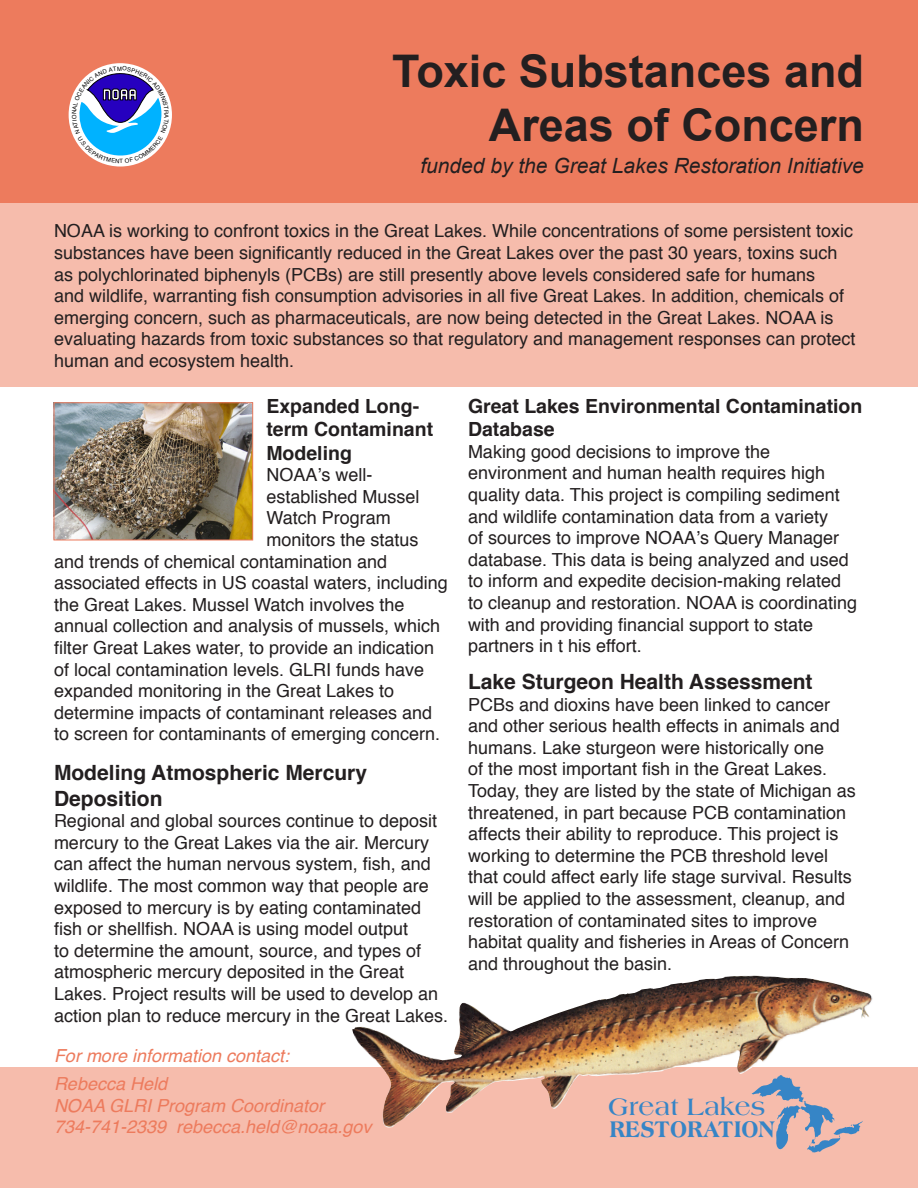
<style>
.page{position:relative;width:918px;height:1188px;background:#fff}
.page>*{position:absolute;margin:0;border:0;box-sizing:border-box;transform-origin:0 0}
.t1{font:700 45px "Arial";color:#231f20}
.t2{font:700 25.5px "Americana Std";color:#3685c6}
.t3{font:800 24.3px "Americana Std";color:#3685c6;scale:.84 1}
.t4{font:700 21px/25.2px "Helvetica";color:#231f20}
.t5{font:italic 21px "Arial";color:#231f20}
.t6{font:700 19.5px/23.4px "Helvetica";color:#231f20}
.t7{font:18px/21.6px "Helvetica";color:#231f20}
.t8{font:italic 18px "Helvetica";color:#ed7b5d}
</style>
<div class="page">
<div style="left:0;top:1068px;width:918px;height:120px;background:#f6bcac"></div>
<div style="left:0;top:202px;width:918px;height:185px;background:#f6bcac"></div>
<div style="left:0;top:0;width:918px;height:202px;background:#ed7b5d"></div>
<div style="left:69px;top:63px;width:103px;height:104px;background:#fff;border-radius:50%"></div>
<svg style="left:776px;top:1129px;width:84px;height:23px"></svg>
<img style="left:352px;top:976px;width:524px;height:153px">
<img style="left:56px;top:405px;width:195px;height:133px">
<div style="left:54px;top:403px;width:199px;height:137px;border:1px solid #ed7b5d"></div>
<svg style="left:72px;top:66px;width:97px;height:97px"></svg>
<p class="t1" style="left:392px;top:41px;width:473px">Toxic Substances and</p>
<p class="t1" style="left:489px;top:95px;width:377px">Areas of Concern</p>
<p class="t5" style="left:420px;top:152px;width:445px">funded by the Great Lakes Restoration Initiative</p>
<p class="t7" style="left:54px;top:221px;width:803px">NOAA is working to confront toxics in the Great Lakes. While concentrations of some persistent toxic substances have been significantly reduced in the Great Lakes over the past 30 years, toxins such as polychlorinated biphenyls (PCBs) are still presently above levels considered safe for humans<br>and wildlife, warranting fish consumption advisories in all five Great Lakes. In addition, chemicals of emerging concern, such as pharmaceuticals, are now being detected in the Great Lakes. NOAA is evaluating hazards from toxic substances so that regulatory and management responses can protect human and ecosystem health.</p>
<p class="t6" style="left:266px;top:395px;width:168px">Expanded Long&shy;term Contaminant<br>Modeling</p>
<p class="t7" style="left:266px;top:465px;width:108px">NOAA’s well-</p>
<p class="t7" style="left:266px;top:486px;width:155px">established Mussel</p>
<p class="t7" style="left:266px;top:508px;width:126px">Watch Program</p>
<p class="t7" style="left:266px;top:530px;width:154px">monitors the status</p>
<p class="t7" style="left:54px;top:551px;width:335px">and trends of chemical contamination and</p>
<p class="t7" style="left:54px;top:573px;width:395px">associated effects in US coastal waters, including</p>
<p class="t7" style="left:54px;top:594px;width:352px">the Great Lakes. Mussel Watch involves the</p>
<p class="t7" style="left:54px;top:616px;width:388px">annual collection and analysis of mussels, which</p>
<p class="t7" style="left:54px;top:638px;width:382px">filter Great Lakes water, to provide an indication</p>
<p class="t7" style="left:54px;top:659px;width:372px">of local contamination levels. GLRI funds have</p>
<p class="t7" style="left:54px;top:681px;width:342px">expanded monitoring in the Great Lakes to</p>
<p class="t7" style="left:54px;top:702px;width:380px">determine impacts of contaminant releases and</p>
<p class="t7" style="left:54px;top:724px;width:388px">to screen for contaminants of emerging concern.</p>
<p class="t4" style="left:54px;top:761px;width:315px">Modeling Atmospheric Mercury<br>Deposition</p>
<p class="t7" style="left:54px;top:811px;width:396px">Regional and global sources continue to deposit mercury to the Great Lakes via the air. Mercury can affect the human nervous system, fish, and wildlife. The most common way that people are exposed to mercury is by eating contaminated fish or shellfish. NOAA is using model output<br>to determine the amount, source, and types of atmospheric mercury deposited in the Great Lakes. Project results will be used to develop an action plan to reduce mercury in the Great Lakes.</p>
<p class="t8" style="left:54px;top:1041px;width:237px">For more information contact:</p>
<p class="t8" style="left:54px;top:1070px;width:115px">Rebecca Held</p>
<p class="t8" style="left:54px;top:1091px;width:272px">NOAA GLRI Program Coordinator</p>
<p class="t8" style="left:54px;top:1113px;width:319px">734-741-2339 rebecca.held@noaa.gov</p>
<p class="t6" style="left:468px;top:395px;width:396px">Great Lakes Environmental Contamination<br>Database</p>
<p class="t7" style="left:468px;top:441px;width:391px">Making good decisions to improve the environment and human health requires high quality data. This project is compiling sediment and wildlife contamination data from a variety<br>of sources to improve NOAA’s Query Manager database. This data is being analyzed and used to inform and expedite decision-making related to cleanup and restoration. NOAA is coordinating with and providing financial support to state partners in t his effort.</p>
<p class="t4" style="left:468px;top:669px;width:346px">Lake Sturgeon Health Assessment</p>
<p class="t7" style="left:468px;top:694px;width:389px">PCBs and dioxins have been linked to cancer and other serious health effects in animals and humans. Lake sturgeon were historically one<br>of the most important fish in the Great Lakes.<br>Today, they are listed by the state of Michigan as threatened, in part because PCB contamination affects their ability to reproduce. This project is working to determine the PCB threshold level that could affect early life stage survival. Results will be applied to the assessment, cleanup, and restoration of contaminated sites to improve habitat quality and fisheries in Areas of Concern and throughout the basin.</p>
<p class="t2" style="left:608px;top:1092px;width:159px">Great Lakes</p>
<p class="t3" style="left:609px;top:1115px;width:199px">RESTORATION</p>
</div>
